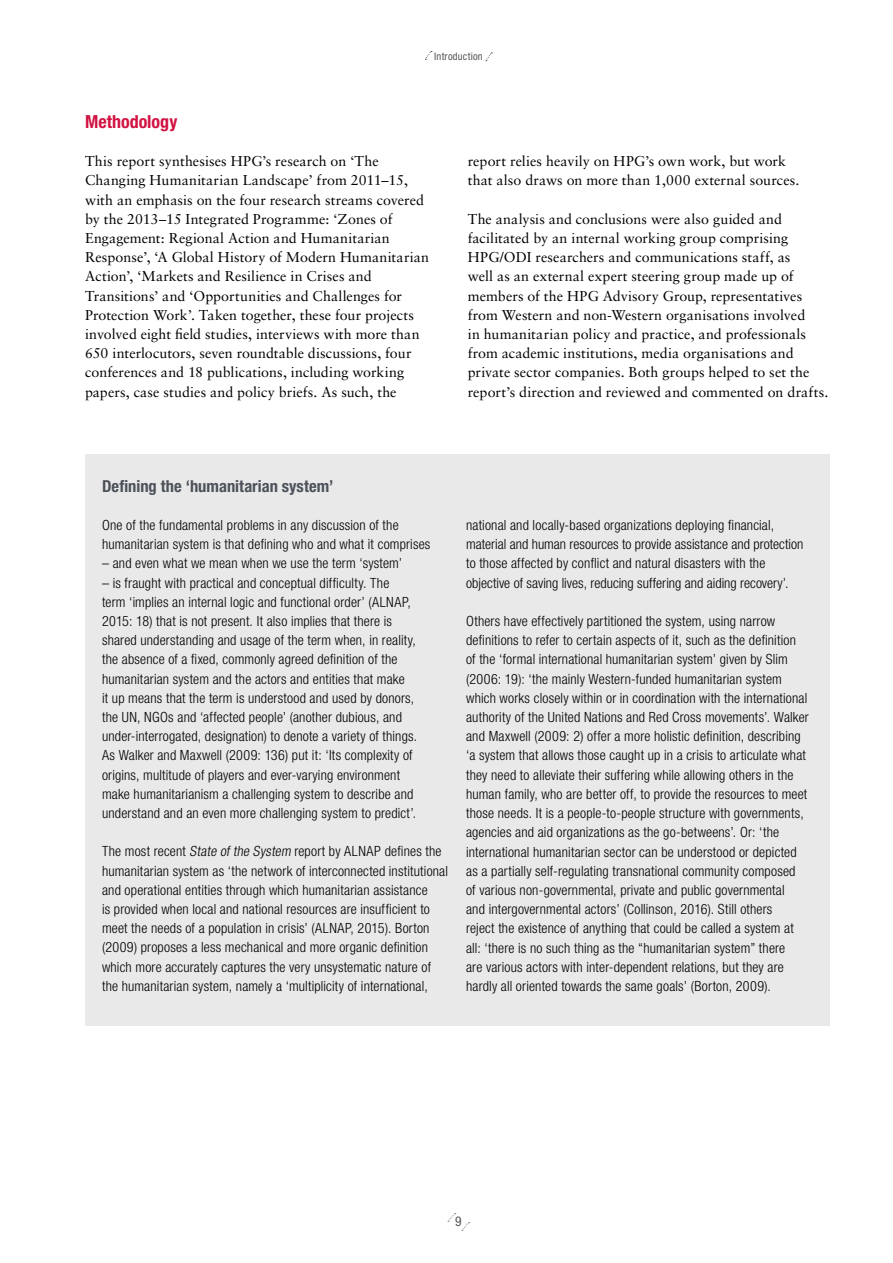
<style>
.page{position:relative;width:893px;height:1263px;background:#fff}
.page>*{position:absolute;margin:0;border:0;box-sizing:border-box;transform-origin:0 0}
.t1{font:700 condensed 18px "Helvetica Neue LT Std";color:#d21242}
.t2{font:700 condensed 16.5px "Helvetica Neue LT Std";color:#4c515a}
.t3{font:14.25px/19.2px "Sabon LT Std";letter-spacing:.005em;color:#000}
.t4{font:300 condensed 14.1px/19.2px "Helvetica Neue LT Std";letter-spacing:.01em;color:#000}
.t5{font:condensed 13.5px "Helvetica Neue LT Std";color:#58595b}
.t6{font:condensed 10.5px "Helvetica Neue LT Std";letter-spacing:.025em;color:#58595b}
.s1{font-style:italic}
</style>
<div class="page">
<svg style="left:448px;top:1213px;width:8px;height:9px"></svg>
<svg style="left:462px;top:1222px;width:8px;height:9px"></svg>
<div style="left:85px;top:454px;width:744px;height:571px;background:#e9e9e9"></div>
<svg style="left:425px;top:51px;width:7px;height:9px"></svg>
<svg style="left:486px;top:52px;width:6px;height:9px"></svg>
<p class="t6" style="left:434px;top:50px;width:50px">Introduction</p>
<p class="t1" style="left:85px;top:111px;width:94px">Methodology</p>
<p class="t3" style="left:85px;top:152px;width:346px">This report synthesises HPG’s research on ‘The Changing Humanitarian Landscape’ from 2011–15, with an emphasis on the four research streams covered by the 2013–15 Integrated Programme: ‘Zones of Engagement: Regional Action and Humanitarian Response’, ‘A Global History of Modern Humanitarian Action’, ‘Markets and Resilience in Crises and Transitions’ and ‘Opportunities and Challenges for Protection Work’. Taken together, these four projects involved eight field studies, interviews with more than 650 interlocutors, seven roundtable discussions, four conferences and 18 publications, including working papers, case studies and policy briefs. As such, the</p>
<p class="t3" style="left:468px;top:151px;width:333px">report relies heavily on HPG’s own work, but work that also draws on more than 1,000 external sources.</p>
<p class="t3" style="left:468px;top:209px;width:362px">The analysis and conclusions were also guided and facilitated by an internal working group comprising HPG/ODI researchers and communications staff, as<br>well as an external expert steering group made up of members of the HPG Advisory Group, representatives from Western and non-Western organisations involved<br>in humanitarian policy and practice, and professionals from academic institutions, media organisations and private sector companies. Both groups helped to set the report’s direction and reviewed and commented on drafts.</p>
<p class="t2" style="left:102px;top:476px;width:233px">Defining the ‘humanitarian system’</p>
<p class="t4" style="left:102px;top:515px;width:330px">One of the fundamental problems in any discussion of the humanitarian system is that defining who and what it comprises</p>
<p class="t4" style="left:102px;top:554px;width:302px">– and even what we mean when we use the term ‘system’</p>
<p class="t4" style="left:102px;top:573px;width:317px">– is fraught with practical and conceptual difficulty. The<br>term ‘implies an internal logic and functional order’ (ALNAP, 2015: 18) that is not present. It also implies that there is shared understanding and usage of the term when, in reality, the absence of a fixed, commonly agreed definition of the humanitarian system and the actors and entities that make<br>it up means that the term is understood and used by donors, the UN, NGOs and ‘affected people’ (another dubious, and under-interrogated, designation) to denote a variety of things.<br>As Walker and Maxwell (2009: 136) put it: ‘Its complexity of origins, multitude of players and ever-varying environment make humanitarianism a challenging system to describe and understand and an even more challenging system to predict’.</p>
<p class="t4" style="left:102px;top:842px;width:347px">The most recent <span class="s1">State of the System</span>report by ALNAP defines the humanitarian system as ‘the network of interconnected institutional and operational entities through which humanitarian assistance<br>is provided when local and national resources are insufficient to meet the needs of a population in crisis’ (ALNAP, 2015). Borton (2009) proposes a less mechanical and more organic definition which more accurately captures the very unsystematic nature of the humanitarian system, namely a ‘multiplicity of international,</p>
<p class="t4" style="left:466px;top:515px;width:339px">national and locally-based organizations deploying financial, material and human resources to provide assistance and protection to those affected by conflict and natural disasters with the objective of saving lives, reducing suffering and aiding recovery’.</p>
<p class="t4" style="left:466px;top:611px;width:344px">Others have effectively partitioned the system, using narrow definitions to refer to certain aspects of it, such as the definition of the ‘formal international humanitarian system’ given by Slim (2006: 19): ‘the mainly Western-funded humanitarian system which works closely within or in coordination with the international authority of the United Nations and Red Cross movements’. Walker and Maxwell (2009: 2) offer a more holistic definition, describing ‘a system that allows those caught up in a crisis to articulate what they need to alleviate their suffering while allowing others in the human family, who are better off, to provide the resources to meet those needs. It is a people-to-people structure with governments, agencies and aid organizations as the go-betweens’. Or: ‘the international humanitarian sector can be understood or depicted as a partially self-regulating transnational community composed<br>of various non-governmental, private and public governmental<br>and intergovernmental actors’ (Collinson, 2016). Still others<br>reject the existence of anything that could be called a system at all: ‘there is no such thing as the “humanitarian system” there<br>are various actors with inter-dependent relations, but they are hardly all oriented towards the same goals’ (Borton, 2009).</p>
<p class="t5" style="left:455px;top:1213px;width:8px">9</p>
</div>
